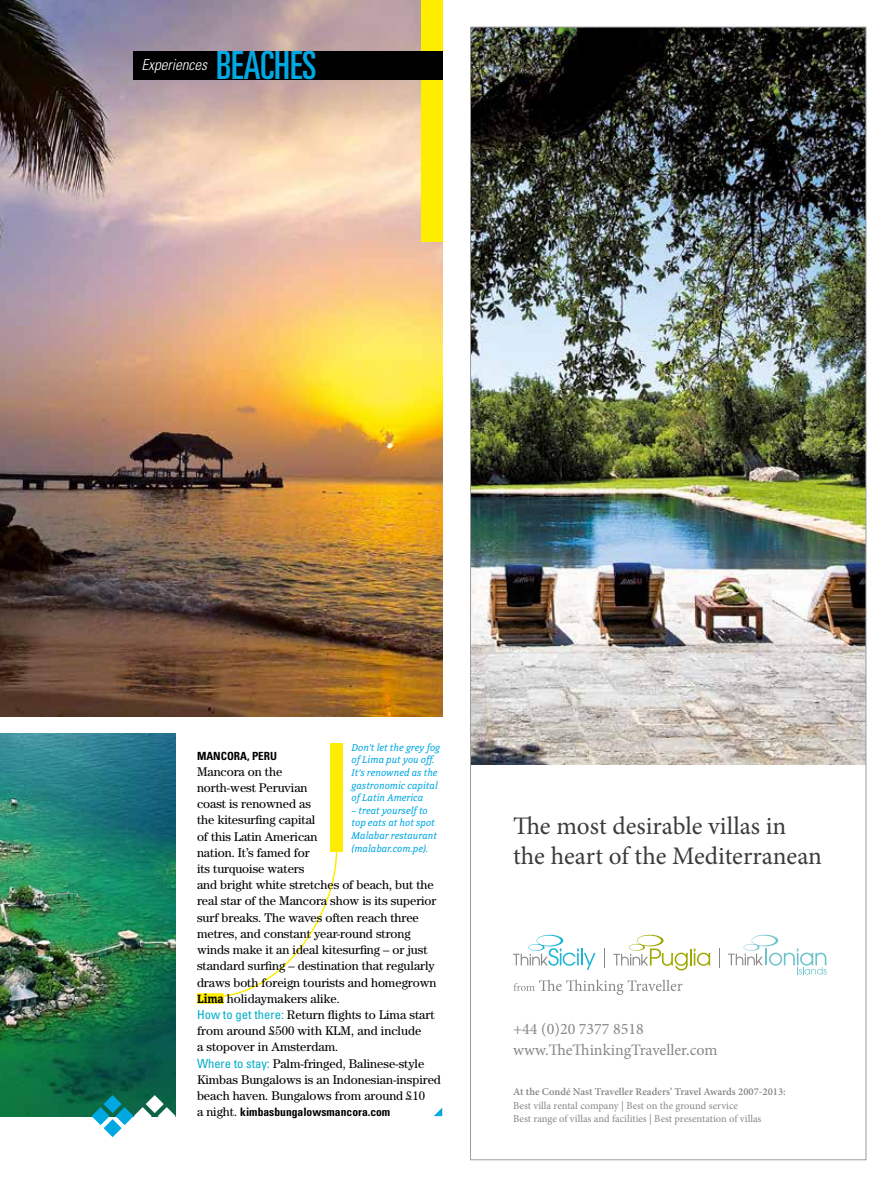
<style>
.page{position:relative;width:893px;height:1191px;background:#fff}
.page>*{position:absolute;margin:0;border:0;box-sizing:border-box;transform-origin:0 0}
.t1{font:ultra-condensed 38.85px "Univers LT Std";color:#00a8e2}
.t2{font:25.2px/30.3px "Minion Pro";color:#3b3b3a}
.t3{font:16.05px/20.5px "Minion Pro";color:#878786}
.t4{font:italic 300 condensed 15.15px "Univers LT Std";color:#fff}
.t5{font:12.6px/16.2px "Century Std";letter-spacing:-.005em;color:#000}
.t6{font:700 condensed 11.55px "Univers LT Std";color:#000}
.t7{font:700 condensed 11.25px "Univers LT Std";color:#000}
.t8{font:10.5px/13.5px "Minion Pro";color:#878786}
.t9{font:600 10.5px "Minion Pro";color:#878786}
.t10{font:italic 10.2px/12.6px "Directa Serif";color:#00a8e2}
.s1{font-family:"Directa Serif";font-weight:600}
.s2{font-family:"Univers LT Std";font-stretch:condensed;color:#00aec7}
.s3{font-family:"Century Std";font-weight:400;font-stretch:normal;font-size:12.6px}
</style>
<div class="page">
<svg style="left:224px;top:851px;width:114px;height:146px"></svg>
<div style="left:330px;top:743px;width:13px;height:108px;background:#ffed00"></div>
<div style="left:197px;top:993px;width:27px;height:10px;background:#ffed00"></div>
<img style="left:472px;top:29px;width:392px;height:735px">
<svg style="left:613px;top:934px;width:97px;height:36px"></svg>
<svg style="left:513px;top:934px;width:83px;height:36px"></svg>
<svg style="left:728px;top:934px;width:99px;height:40px"></svg>
<svg style="left:514px;top:979px;width:168px;height:16px"></svg>
<svg style="left:604px;top:948px;width:1px;height:20px"></svg>
<svg style="left:719px;top:948px;width:1px;height:20px"></svg>
<img style="left:0;top:0;width:442px;height:716px">
<img style="left:0;top:733px;width:176px;height:383px">
<div style="left:421px;top:0;width:21px;height:241px;background:#ffed00"></div>
<svg style="left:434px;top:1108px;width:8px;height:8px"></svg>
<svg style="left:92px;top:1095px;width:84px;height:42px"></svg>
<div style="left:133px;top:51px;width:309px;height:28px;background:#000"></div>
<p class="t4" style="left:142px;top:56px;width:67px">Experiences</p>
<h1 class="t1" style="left:216px;top:43px;width:102px">BEACHES</h1>
<p class="t10" style="left:351px;top:741px;width:90px">Don’t let the grey fog of Lima put you off.<br>It’s renowned as the gastronomic capital of Latin America</p>
<p class="t10" style="left:351px;top:804px;width:87px">– treat yourself to top eats at hot spot<br>Malabar restaurant (malabar.com.pe).</p>
<p class="t7" style="left:197px;top:748px;width:82px">MANCORA, PERU</p>
<p class="t5" style="left:197px;top:763px;width:245px">Mancora on the<br>north-west Peruvian<br>coast is renowned as<br>the kitesurfing capital<br>of this Latin American<br>nation. It’s famed for<br>its turquoise waters<br>and bright white stretches of beach, but the real star of the Mancora show is its superior surf breaks. The waves often reach three metres, and constant year-round strong winds make it an ideal kitesurfing – or just standard surfing – destination that regularly draws both foreign tourists and homegrown <span class="s1">Lima</span> holidaymakers alike.<br><span class="s2">How to get there:</span> Return flights to Lima start from around £500 with KLM, and include<br>a stopover in Amsterdam.<br><span class="s2">Where to stay:</span> Palm-fringed, Balinese-style Kimbas Bungalows is an Indonesian-inspired beach haven. Bungalows from around £10</p>
<p class="t6" style="left:197px;top:1105px;width:195px"><span class="s3">a night.</span> kimbasbungalowsmancora.com</p>
<h2 class="t2" style="left:513px;top:811px;width:310px">The most desirable villas in the heart of the Mediterranean</h2>
<p class="t3" style="left:513px;top:1018px;width:206px">+44 (0)20 7377 8518 www.TheThinkingTraveller.com</p>
<p class="t9" style="left:513px;top:1084px;width:274px">At the Condé Nast Traveller Readers’ Travel Awards 2007-2013:</p>
<p class="t8" style="left:513px;top:1098px;width:250px">Best villa rental company | Best on the ground service<br>Best range of villas and facilities | Best presentation of villas</p>
</div>
